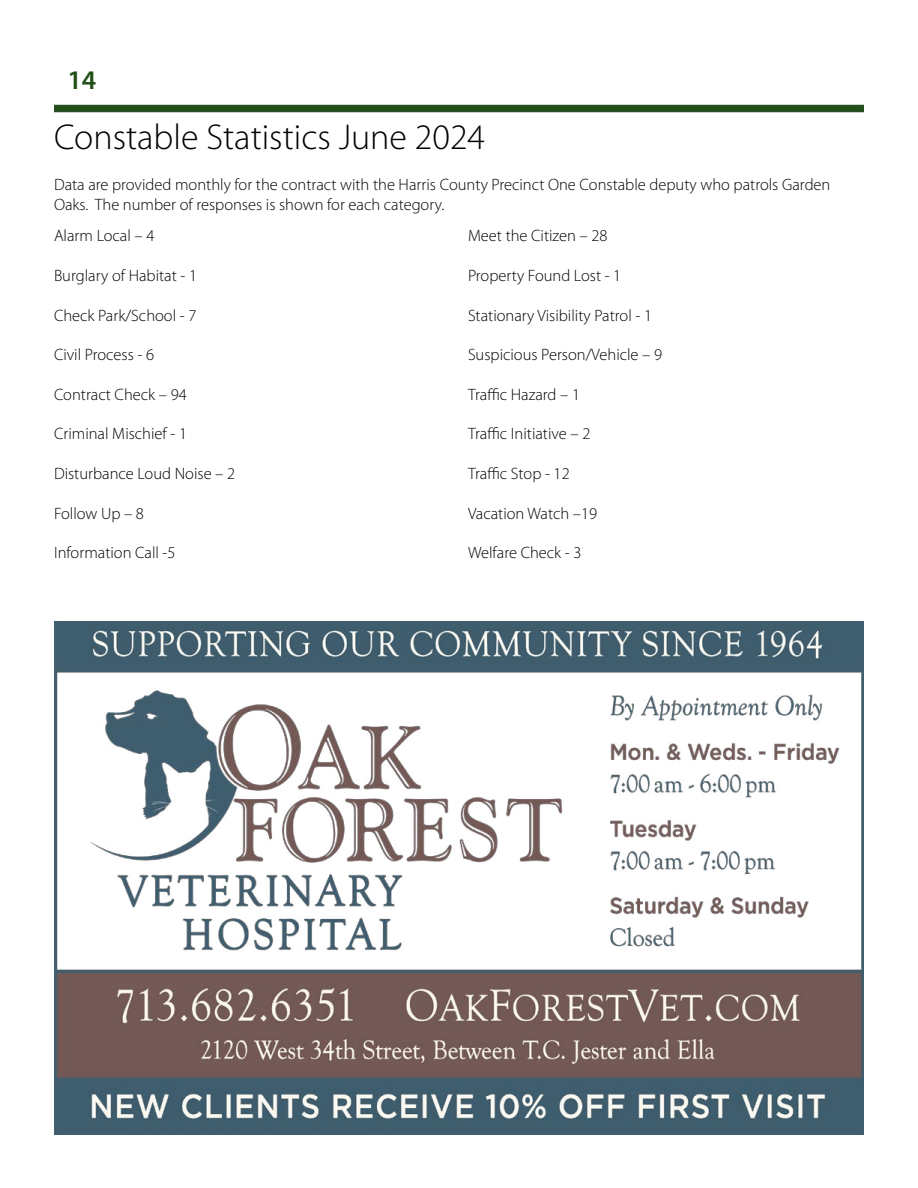
<style>
.page{position:relative;width:918px;height:1188px;background:#fff}
.page>*{position:absolute;margin:0;border:0;box-sizing:border-box;transform-origin:0 0}
.t1{font:300 36px "Myriad Pro";color:#000}
.t2{font:600 27px "Myriad Pro";color:#224f16}
.t3{font:300 16.5px/19.8px "Myriad Pro";color:#000}
</style>
<div class="page">
<svg style="left:54px;top:105px;width:810px;height:7px;background:#244f1c"></svg>
<img style="left:54px;top:621px;width:810px;height:514px">
<h2 class="t2" style="left:68px;top:63px;width:30px">14</h2>
<h1 class="t1" style="left:54px;top:115px;width:433px">Constable Statistics June 2024</h1>
<p class="t3" style="left:54px;top:175px;width:778px">Data are provided monthly for the contract with the Harris County Precinct One Constable deputy who patrols Garden<br>Oaks. The number of responses is shown for each category.</p>
<p class="t3" style="left:54px;top:226px;width:102px">Alarm Local – 4</p>
<p class="t3" style="left:54px;top:265px;width:145px">Burglary of Habitat - 1</p>
<p class="t3" style="left:54px;top:305px;width:144px">Check Park/School - 7</p>
<p class="t3" style="left:54px;top:345px;width:102px">Civil Process - 6</p>
<p class="t3" style="left:54px;top:384px;width:134px">Contract Check – 94</p>
<p class="t3" style="left:54px;top:424px;width:135px">Criminal Mischief - 1</p>
<p class="t3" style="left:54px;top:463px;width:183px">Disturbance Loud Noise – 2</p>
<p class="t3" style="left:54px;top:503px;width:92px">Follow Up – 8</p>
<p class="t3" style="left:54px;top:543px;width:123px">Information Call -5</p>
<p class="t3" style="left:468px;top:226px;width:141px">Meet the Citizen – 28</p>
<p class="t3" style="left:468px;top:265px;width:155px">Property Found Lost - 1</p>
<p class="t3" style="left:468px;top:305px;width:186px">Stationary Visibility Patrol - 1</p>
<p class="t3" style="left:468px;top:345px;width:196px">Suspicious Person/Vehicle – 9</p>
<p class="t3" style="left:468px;top:384px;width:114px">Traffic Hazard – 1</p>
<p class="t3" style="left:468px;top:424px;width:124px">Traffic Initiative – 2</p>
<p class="t3" style="left:468px;top:463px;width:103px">Traffic Stop - 12</p>
<p class="t3" style="left:468px;top:503px;width:131px">Vacation Watch –19</p>
<p class="t3" style="left:468px;top:543px;width:115px">Welfare Check - 3</p>
</div>
